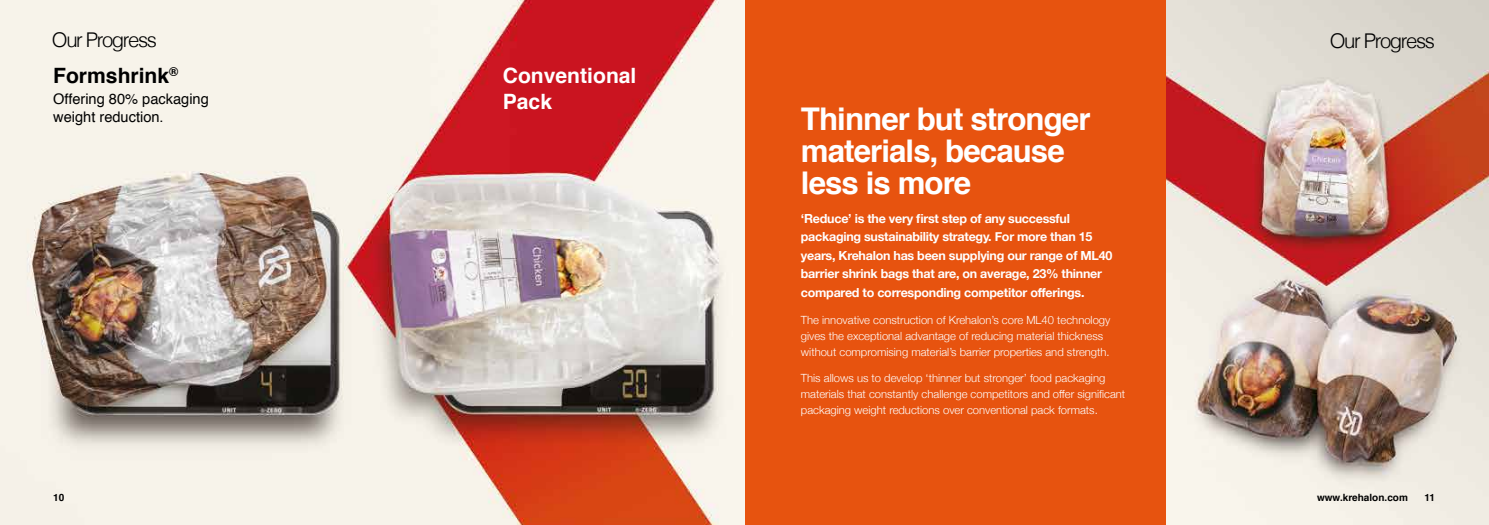
<style>
.page{position:relative;width:1489px;height:525px;background:#fff}
.page>*{position:absolute;margin:0;border:0;box-sizing:border-box;transform-origin:0 0}
.t1{font:700 31.25px/32px "Helvetica";letter-spacing:-.03em;color:#fff}
.t2{font:700 21.12px/25.2px "Helvetica";color:#fff}
.t3{font:700 21.12px "Helvetica";color:#000}
.t4{font:300 20.25px "Helvetica";letter-spacing:-.07em;color:#000}
.t5{font:14.62px/17.5px "Helvetica";color:#000}
.t6{font:700 12.5px/18.5px "Helvetica Neue";letter-spacing:-.02em;color:#fff}
.t7{font:300 11.25px/16px "Helvetica Neue";color:#fff}
.t8{font:700 10px "Helvetica";color:#000}
</style>
<div class="page">
<img style="left:0;top:0;width:1488px;height:524px">
<div style="left:744px;top:0;width:421px;height:524px;background:#e7530f"></div>
<h3 class="t4" style="left:52px;top:22px;width:106px">Our Progress</h3>
<h3 class="t4" style="left:1329px;top:24px;width:106px">Our Progress</h3>
<h2 class="t3" style="left:53px;top:59px;width:127px">Formshrink<sup>®</sup></h2>
<p class="t5" style="left:53px;top:91px;width:157px">Offering 80% packaging weight reduction.</p>
<h2 class="t2" style="left:503px;top:63px;width:135px">Conventional<br>Pack</h2>
<h1 class="t1" style="left:800px;top:103px;width:291px">Thinner but stronger materials, because less is more</h1>
<p class="t6" style="left:800px;top:209px;width:313px">‘Reduce’ is the very first step of any successful packaging sustainability strategy. For more than 15 years, Krehalon has been supplying our range of ML40 barrier shrink bags that are, on average, 23% thinner compared to corresponding competitor offerings.</p>
<p class="t7" style="left:800px;top:310px;width:311px">The innovative construction of Krehalon’s core ML40 technology gives the exceptional advantage of reducing material thickness without compromising material’s barrier properties and strength.</p>
<p class="t7" style="left:800px;top:369px;width:326px">This allows us to develop ‘thinner but stronger’ food packaging materials that constantly challenge competitors and offer significant packaging weight reductions over conventional pack formats.</p>
<p class="t8" style="left:53px;top:489px;width:13px">10</p>
<p class="t8" style="left:1316px;top:489px;width:92px">www.krehalon.com</p>
<p class="t8" style="left:1424px;top:489px;width:12px">11</p>
</div>
